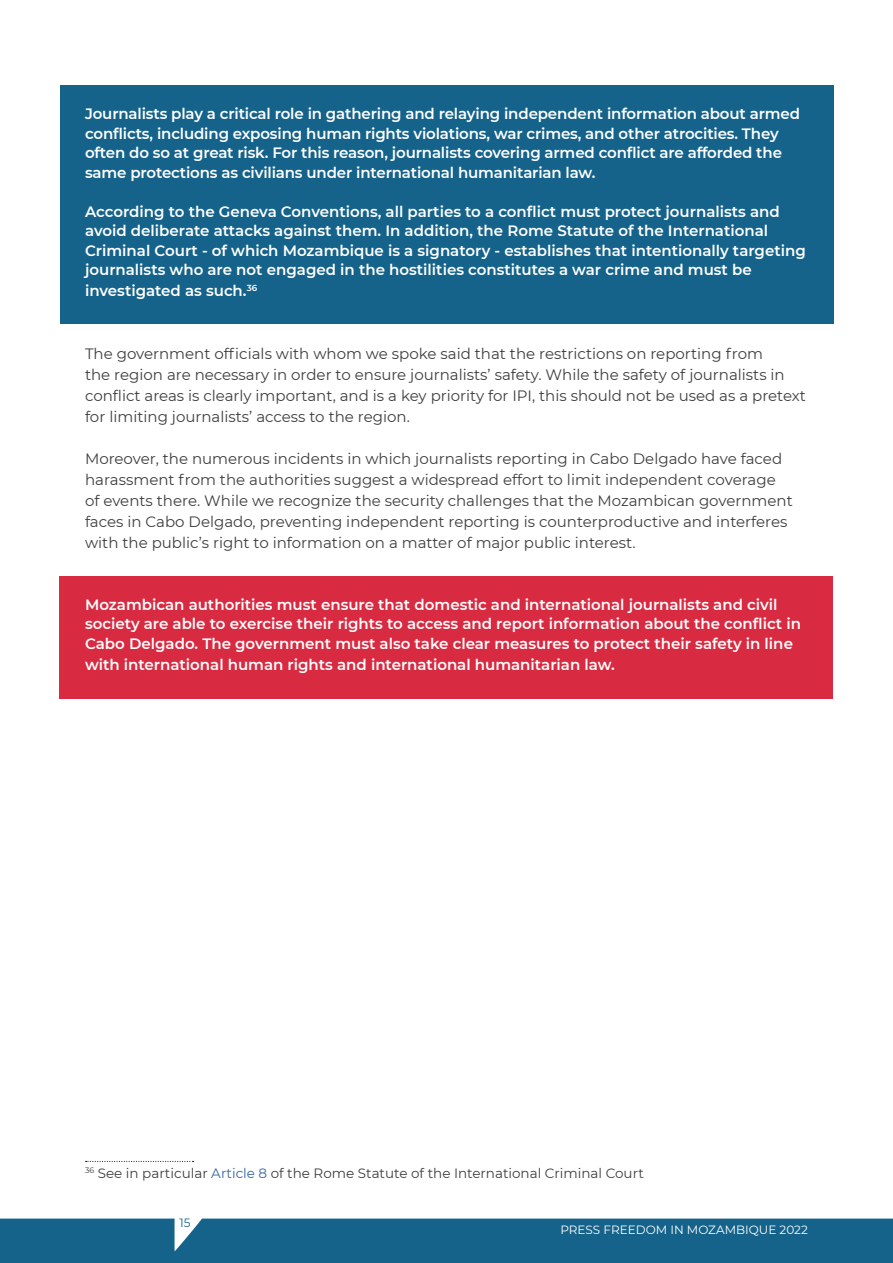
<style>
.page{position:relative;width:893px;height:1263px;background:#fff}
.page>*{position:absolute;margin:0;border:0;box-sizing:border-box;transform-origin:0 0}
.t1{font:600 15px/19.5px "Montserrat";color:#fff}
.t2{font:15px/21px "Montserrat";color:#3e3e3f}
.futika{font:13.5px "Montserrat";color:#3e3e3f}
.t3{font:12px "Montserrat";color:#fff}
.t4{font:12px "Montserrat";color:#15638a}
.s1{color:#3667a4}
</style>
<div class="page">
<div style="left:59px;top:576px;width:774px;height:122px;background:#d82a41"></div>
<div style="left:60px;top:85px;width:773px;height:238px;background:#15638a"></div>
<svg style="left:86px;top:1161px;width:107px;height:1px"></svg>
<div style="left:0;top:1218px;width:893px;height:45px;background:#15638a"></div>
<p class="t1" style="left:85px;top:103px;width:716px">Journalists play a critical role in gathering and relaying independent information about armed conflicts, including exposing human rights violations, war crimes, and other atrocities. They often do so at great risk. For this reason, journalists covering armed conflict are afforded the same protections as civilians under international humanitarian law.</p>
<p class="t1" style="left:85px;top:201px;width:722px">According to the Geneva Conventions, all parties to a conflict must protect journalists and avoid deliberate attacks against them. In addition, the Rome Statute of the International Criminal Court - of which Mozambique is a signatory - establishes that intentionally targeting journalists who are not engaged in the hostilities constitutes a war crime and must be</p>
<p class="t1" style="left:85px;top:280px;width:174px">investigated as such.<sup>36</sup></p>
<p class="t2" style="left:85px;top:343px;width:722px">The government officials with whom we spoke said that the restrictions on reporting from<br>the region are necessary in order to ensure journalists’ safety. While the safety of journalists in conflict areas is clearly important, and is a key priority for IPI, this should not be used as a pretext for limiting journalists’ access to the region.</p>
<p class="t2" style="left:85px;top:448px;width:709px">Moreover, the numerous incidents in which journalists reporting in Cabo Delgado have faced harassment from the authorities suggest a widespread effort to limit independent coverage of events there. While we recognize the security challenges that the Mozambican government faces in Cabo Delgado, preventing independent reporting is counterproductive and interferes with the public’s right to information on a matter of major public interest.</p>
<p class="t1" style="left:85px;top:594px;width:717px">Mozambican authorities must ensure that domestic and international journalists and civil society are able to exercise their rights to access and report information about the conflict in<br>Cabo Delgado. The government must also take clear measures to protect their safety in line</p>
<p class="t1" style="left:85px;top:654px;width:531px">with international human rights and international humanitarian law.</p>
<p class="futika" style="left:85px;top:1164px;width:560px"><sup>36</sup> See in particular <span class="s1">Article 8</span> of the Rome Statute of the International Criminal Court</p>
<p class="t4" style="left:179px;top:1214px;width:13px">15</p>
<p class="t3" style="left:560px;top:1221px;width:249px">PRESS FREEDOM IN MOZAMBIQUE 2022</p>
</div>
